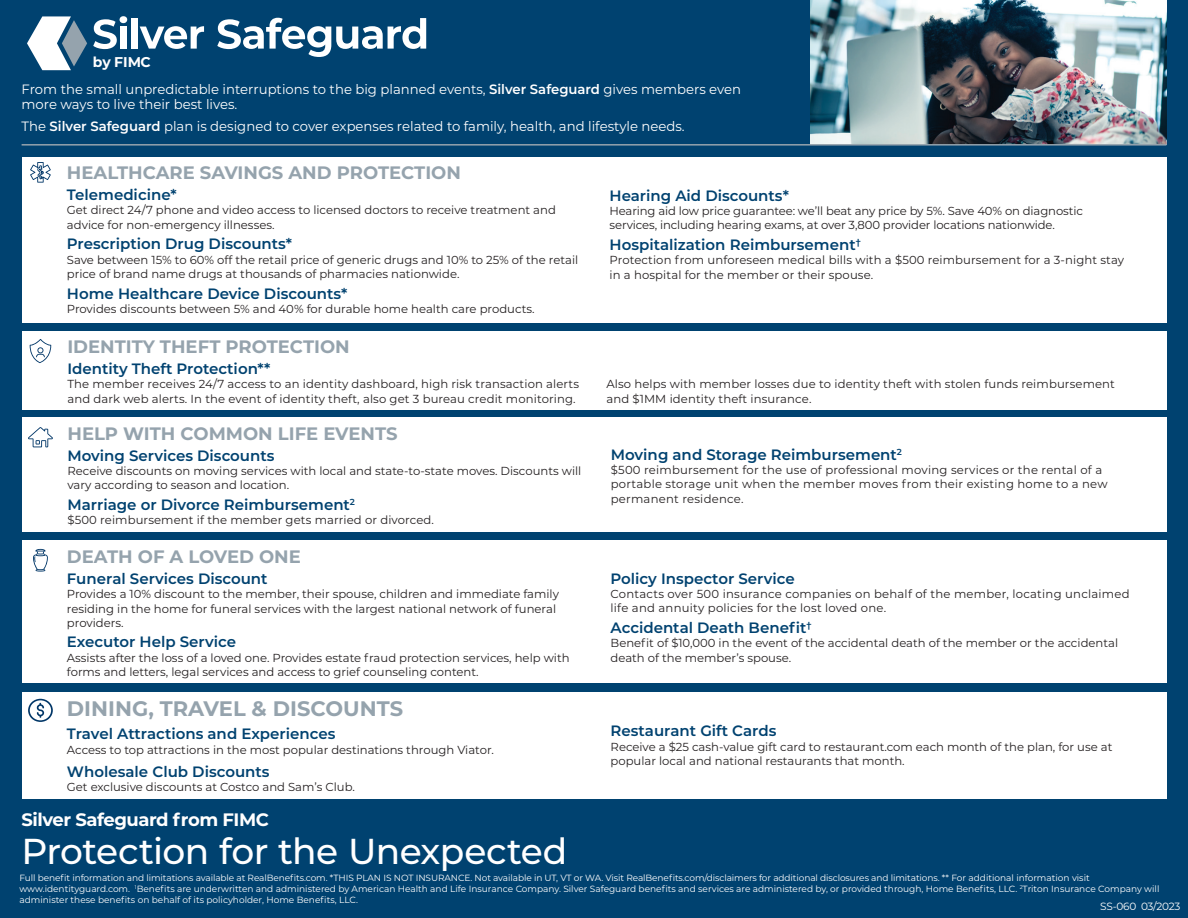
<style>
.page{position:relative;width:1188px;height:918px;background:#004270}
.page>*{position:absolute;margin:0;border:0;box-sizing:border-box;transform-origin:0 0}
.t1{font:500 36px "Montserrat";letter-spacing:-.015em;color:#fff}
.t2{font:700 21px "Montserrat";color:#95a3ad}
.t3{font:700 18px "Montserrat";color:#95a3ad}
.t4{font:700 18px "Montserrat";letter-spacing:-.025em;color:#fff}
.t5{font:600 15px "Montserrat";color:#004270}
.t6{font:700 14.1px "Montserrat";color:#fff}
.t7{font:13.5px/15px "Montserrat";color:#fff}
.t8{font:11.7px/14.2px "Montserrat";color:#231f20}
.t9{font:11.7px/14.2px "Montserrat";letter-spacing:.02em;color:#231f20}
.t10{font:10.5px "Montserrat";letter-spacing:-.025em;color:#fff}
.t11{font:9px/11.2px "Montserrat";color:#fff}
.s1{font-weight:600}
</style>
<div class="page">
<img style="left:810px;top:0;width:356px;height:144px">
<hr style="left:22px;top:144px;width:1144px;height:2px;background:#95a3ad">
<svg style="left:27px;top:16px;width:60px;height:54px"></svg>
<svg style="left:93px;top:19px;width:24px;height:30px"></svg>
<div style="left:120px;top:27px;width:6px;height:22px;background:#fff"></div>
<div style="left:120px;top:16px;width:7px;height:7px;background:#fff;border-radius:50%"></div>
<div style="left:131px;top:18px;width:7px;height:31px;background:#fff"></div>
<svg style="left:140px;top:26px;width:64px;height:23px"></svg>
<svg style="left:217px;top:18px;width:209px;height:39px"></svg>
<div style="left:22px;top:158px;width:1144px;height:165px;background:#fff"></div>
<svg style="left:30px;top:162px;width:21px;height:21px"></svg>
<div style="left:22px;top:331px;width:1144px;height:78px;background:#fff"></div>
<svg style="left:30px;top:339px;width:21px;height:24px"></svg>
<div style="left:22px;top:418px;width:1144px;height:114px;background:#fff"></div>
<svg style="left:28px;top:427px;width:25px;height:20px"></svg>
<div style="left:22px;top:540px;width:1144px;height:143px;background:#fff"></div>
<svg style="left:33px;top:549px;width:15px;height:23px"></svg>
<div style="left:22px;top:692px;width:1144px;height:107px;background:#fff"></div>
<svg style="left:28px;top:699px;width:25px;height:23px"></svg>
<p class="t6" style="left:93px;top:51px;width:60px">by FIMC</p>
<p class="t7" style="left:22px;top:82px;width:721px">From the small unpredictable interruptions to the big planned events, <span class="s1">Silver Safeguard</span> gives members even more ways to live their best lives.</p>
<p class="t7" style="left:22px;top:118px;width:665px">The <span class="s1">Silver Safeguard</span> plan is designed to cover expenses related to family, health, and lifestyle needs.</p>
<h3 class="t3" style="left:67px;top:160px;width:396px">HEALTHCARE SAVINGS AND PROTECTION</h3>
<p class="t5" style="left:67px;top:184px;width:111px">Telemedicine*</p>
<p class="t8" style="left:67px;top:203px;width:490px">Get direct 24/7 phone and video access to licensed doctors to receive treatment and advice for non-emergency illnesses.</p>
<p class="t5" style="left:67px;top:233px;width:227px">Prescription Drug Discounts*</p>
<p class="t8" style="left:67px;top:252px;width:513px">Save between 15% to 60% off the retail price of generic drugs and 10% to 25% of the retail price of brand name drugs at thousands of pharmacies nationwide.</p>
<p class="t5" style="left:67px;top:283px;width:282px">Home Healthcare Device Discounts*</p>
<p class="t8" style="left:67px;top:301px;width:469px">Provides discounts between 5% and 40% for durable home health care products.</p>
<p class="t5" style="left:610px;top:185px;width:181px">Hearing Aid Discounts*</p>
<p class="t8" style="left:610px;top:203px;width:475px">Hearing aid low price guarantee: we’ll beat any price by 5%. Save 40% on diagnostic services, including hearing exams, at over 3,800 provider locations nationwide.</p>
<p class="t5" style="left:610px;top:234px;width:253px">Hospitalization Reimbursement<sup>†</sup></p>
<p class="t8" style="left:610px;top:253px;width:516px">Protection from unforeseen medical bills with a $500 reimbursement for a 3-night stay in a hospital for the member or their spouse.</p>
<h3 class="t3" style="left:67px;top:334px;width:284px">IDENTITY THEFT PROTECTION</h3>
<p class="t5" style="left:67px;top:358px;width:204px">Identity Theft Protection**</p>
<p class="t8" style="left:67px;top:377px;width:513px">The member receives 24/7 access to an identity dashboard, high risk transaction alerts and dark web alerts. In the event of identity theft, also get 3 bureau credit monitoring.</p>
<p class="t8" style="left:606px;top:377px;width:510px">Also helps with member losses due to identity theft with stolen funds reimbursement and $1MM identity theft insurance.</p>
<h3 class="t3" style="left:68px;top:421px;width:332px">HELP WITH COMMON LIFE EVENTS</h3>
<p class="t5" style="left:68px;top:445px;width:209px">Moving Services Discounts</p>
<p class="t8" style="left:68px;top:463px;width:515px">Receive discounts on moving services with local and state-to-state moves. Discounts will vary according to season and location.</p>
<p class="t5" style="left:68px;top:494px;width:289px">Marriage or Divorce Reimbursement<sup>2</sup></p>
<p class="t8" style="left:68px;top:513px;width:368px">$500 reimbursement if the member gets married or divorced.</p>
<p class="t5" style="left:611px;top:444px;width:293px">Moving and Storage Reimbursement<sup>2</sup></p>
<p class="t9" style="left:611px;top:463px;width:498px">$500 reimbursement for the use of professional moving services or the rental of a portable storage unit when the member moves from their existing home to a new permanent residence.</p>
<h3 class="t3" style="left:67px;top:544px;width:235px">DEATH OF A LOVED ONE</h3>
<p class="t5" style="left:67px;top:568px;width:202px">Funeral Services Discount</p>
<p class="t8" style="left:67px;top:587px;width:494px">Provides a 10% discount to the member, their spouse, children and immediate family residing in the home for funeral services with the largest national network of funeral providers.</p>
<p class="t5" style="left:67px;top:632px;width:171px">Executor Help Service</p>
<p class="t8" style="left:67px;top:650px;width:504px">Assists after the loss of a loved one. Provides estate fraud protection services, help with forms and letters, legal services and access to grief counseling content.</p>
<h2 class="t2" style="left:67px;top:693px;width:338px">DINING, TRAVEL &amp; DISCOUNTS</h2>
<p class="t5" style="left:67px;top:724px;width:270px">Travel Attractions and Experiences</p>
<p class="t8" style="left:67px;top:742px;width:429px">Access to top attractions in the most popular destinations through Viator.</p>
<p class="t5" style="left:67px;top:761px;width:204px">Wholesale Club Discounts</p>
<p class="t8" style="left:67px;top:780px;width:289px">Get exclusive discounts at Costco and Sam’s Club.</p>
<h3 class="t4" style="left:22px;top:807px;width:249px">Silver Safeguard from FIMC</h3>
<h1 class="t1" style="left:22px;top:826px;width:547px">Protection for the Unexpected</h1>
<p class="t5" style="left:611px;top:568px;width:186px">Policy Inspector Service</p>
<p class="t9" style="left:611px;top:586px;width:521px">Contacts over 500 insurance companies on behalf of the member, locating unclaimed life and annuity policies for the lost loved one.</p>
<p class="t5" style="left:611px;top:617px;width:202px">Accidental Death Benefit<sup>†</sup></p>
<p class="t8" style="left:611px;top:636px;width:509px">Benefit of $10,000 in the event of the accidental death of the member or the accidental death of the member’s spouse.</p>
<p class="t5" style="left:611px;top:720px;width:167px">Restaurant Gift Cards</p>
<p class="t8" style="left:611px;top:739px;width:503px">Receive a $25 cash-value gift card to restaurant.com each month of the plan, for use at popular local and national restaurants that month.</p>
<p class="t11" style="left:19px;top:871px;width:1142px">Full benefit information and limitations available at RealBenefits.com. *THIS PLAN IS NOT INSURANCE. Not available in UT, VT or WA. Visit RealBenefits.com/disclaimers for additional disclosures and limitations. ** For additional information visit www.identityguard.com. <sup>1</sup>Benefits are underwritten and administered by American Health and Life Insurance Company. Silver Safeguard benefits and services are administered by, or provided through, Home Benefits, LLC. <sup>2</sup>Triton Insurance Company will administer these benefits on behalf of its policyholder, Home Benefits, LLC.</p>
<p class="t10" style="left:1100px;top:899px;width:82px">SS-060 03/2023</p>
</div>
